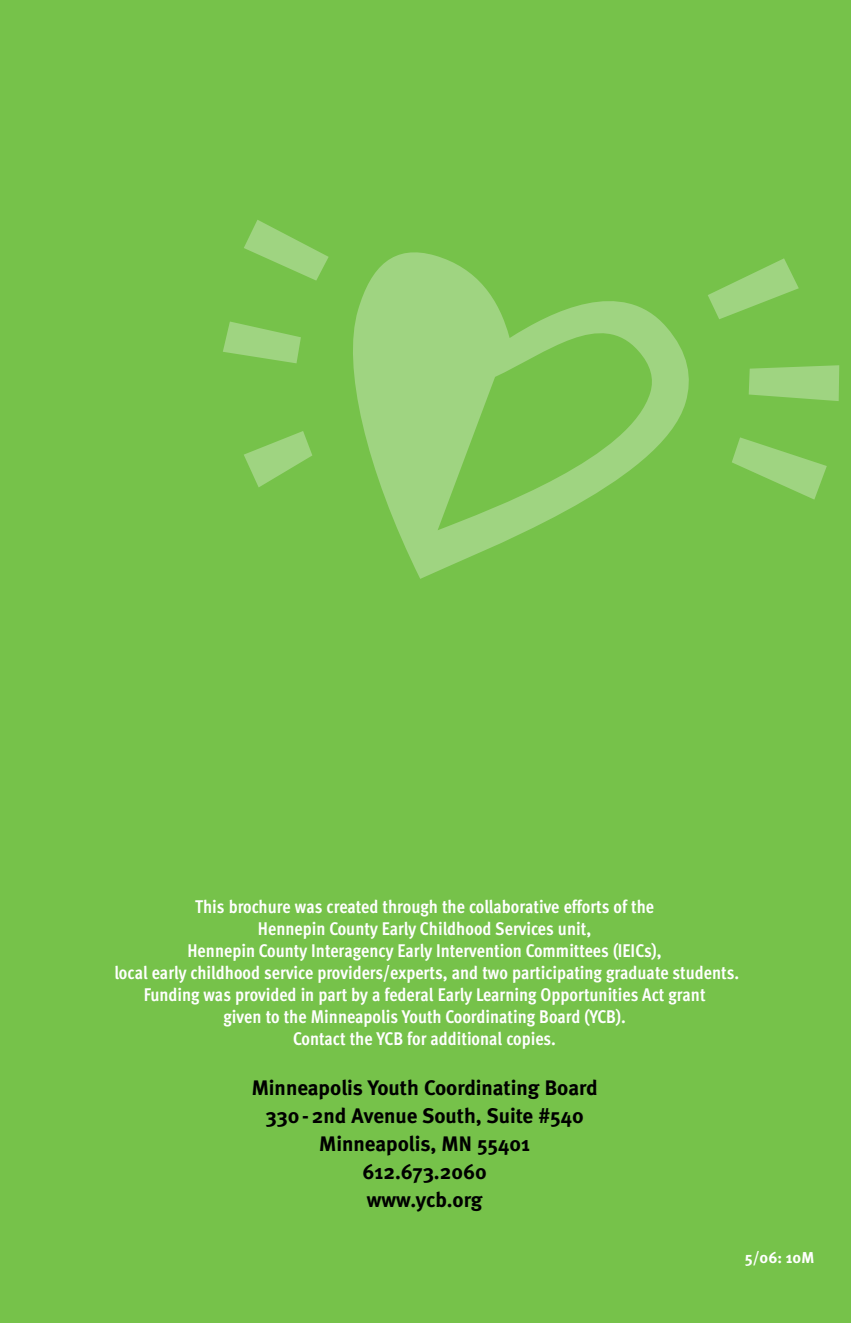
<style>
.page{position:relative;width:851px;height:1323px;background:#fff}
.page>*{position:absolute;margin:0;border:0;box-sizing:border-box;transform-origin:0 0}
.t1{font:700 21px/28px "Meta";color:#000;text-align:center}
.t2{font:700 18.38px/22.1px "Meta Cond";color:#fff;text-align:center}
.t3{font:700 15.75px "Meta";color:#fff}
</style>
<div class="page">
<div style="left:0;top:0;width:850px;height:1323px;background:#76c24a"></div>
<p class="t2" style="left:114px;top:897px;width:626px">This brochure was created through the collaborative efforts of the<br>Hennepin County Early Childhood Services unit,<br>Hennepin County Interagency Early Intervention Committees (IEICs),<br>local early childhood service providers/experts, and two participating graduate students.<br>Funding was provided in part by a federal Early Learning Opportunities Act grant<br>given to the Minneapolis Youth Coordinating Board (YCB).<br>Contact the YCB for additional copies.</p>
<p class="t1" style="left:252px;top:1076px;width:347px">Minneapolis Youth Coordinating Board<br>330 - 2nd Avenue South, Suite #540<br>Minneapolis, MN 55401<br>612.673.2060<br>www.ycb.org</p>
<p class="t3" style="left:744px;top:1252px;width:71px">5/06: 10M</p>
</div>
